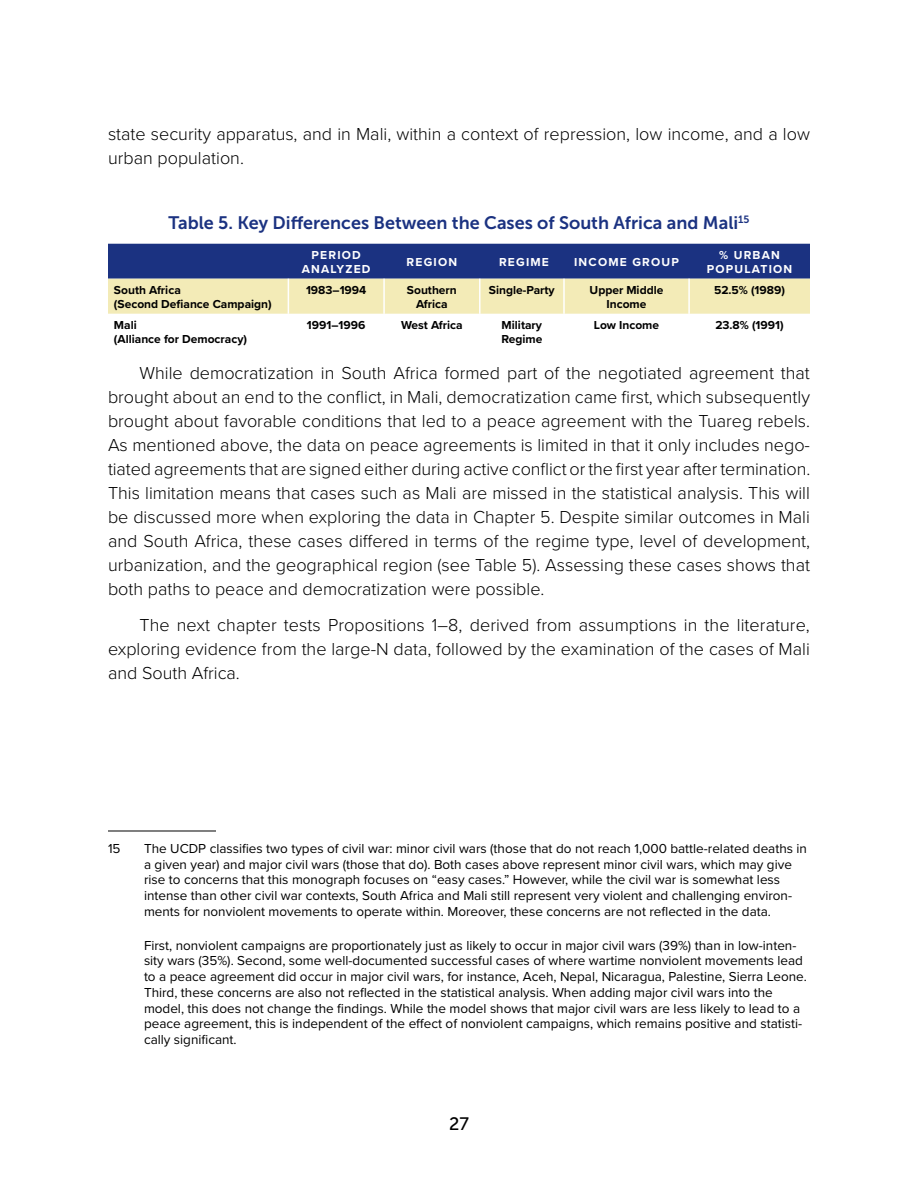
<style>
.page{position:relative;width:918px;height:1188px;background:#fff}
.page>*{position:absolute;margin:0;border:0;box-sizing:border-box;transform-origin:0 0}
.t1{font:300 18px/24px "Proxima Nova";color:#000}
.t2{font:18px "Museo Sans 700";color:#1b3281}
.t3{font:18px "Museo Sans 500";color:#000}
.t4{font:13.5px/15.8px "Proxima Nova";color:#000}
.t5{font:700 12px/13.5px "Proxima Nova";color:#000}
.t6{font:700 12px/13.5px "Proxima Nova";letter-spacing:.1em;color:#fff;text-align:center}
</style>
<div class="page">
<svg style="left:108px;top:244px;width:702px;height:70px;background:#878f9c"></svg>
<hr style="left:288px;top:279px;width:1px;height:35px;background:#fff">
<hr style="left:383px;top:279px;width:2px;height:35px;background:#fff">
<hr style="left:479px;top:279px;width:2px;height:35px;background:#fff">
<hr style="left:563px;top:279px;width:2px;height:35px;background:#fff">
<hr style="left:688px;top:279px;width:2px;height:35px;background:#fff">
<hr style="left:108px;top:831px;width:108px;height:1px;background:#000">
<h1 class="t1" style="left:108px;top:121px;width:704px">state security apparatus, and in Mali, within a context of repression, low income, and a low urban population.</h1>
<h1 class="t2" style="left:168px;top:212px;width:583px">Table 5. Key Differences Between the Cases of South Africa and Mali<sup>15</sup></h1>
<p class="t6" style="left:302px;top:248px;width:70px">PERIOD<br>ANALYZED</p>
<p class="t6" style="left:407px;top:255px;width:52px">REGION</p>
<p class="t6" style="left:499px;top:255px;width:51px">REGIME</p>
<p class="t6" style="left:574px;top:255px;width:106px">INCOME GROUP</p>
<p class="t6" style="left:707px;top:248px;width:87px">% URBAN<br>POPULATION</p>
<p class="t5" style="left:114px;top:283px;width:159px">South Africa<br>(Second Defiance Campaign)</p>
<p class="t5" style="left:306px;top:283px;width:62px">1983–1994</p>
<p class="t5" style="left:407px;top:283px;width:51px;text-align:center">Southern<br>Africa</p>
<p class="t5" style="left:489px;top:283px;width:67px">Single-Party</p>
<p class="t5" style="left:590px;top:283px;width:75px;text-align:center">Upper Middle<br>Income</p>
<p class="t5" style="left:714px;top:283px;width:72px">52.5% (1989)</p>
<p class="t5" style="left:114px;top:318px;width:135px">Mali<br>(Alliance for Democracy)</p>
<p class="t5" style="left:307px;top:318px;width:60px">1991–1996</p>
<p class="t5" style="left:401px;top:318px;width:63px">West Africa</p>
<p class="t5" style="left:501px;top:318px;width:42px">Military<br>Regime</p>
<p class="t5" style="left:594px;top:318px;width:67px">Low Income</p>
<p class="t5" style="left:715px;top:318px;width:70px">23.8% (1991)</p>
<p class="t1" style="left:108px;top:360px;width:704px;text-indent:32px">While democratization in South Africa formed part of the negotiated agreement that brought about an end to the conflict, in Mali, democratization came first, which subsequently brought about favorable conditions that led to a peace agreement with the Tuareg rebels.<br>As mentioned above, the data on peace agreements is limited in that it only includes nego&shy;tiated agreements that are signed either during active conflict or the first year after termination.<br>This limitation means that cases such as Mali are missed in the statistical analysis. This will be discussed more when exploring the data in Chapter 5. Despite similar outcomes in Mali and South Africa, these cases differed in terms of the regime type, level of development, urbanization, and the geographical region (see Table 5). Assessing these cases shows that both paths to peace and democratization were possible.</p>
<h1 class="t1" style="left:108px;top:612px;width:703px;text-align:justify;text-indent:32px">The next chapter tests Propositions 1–8, derived from assumptions in the literature, exploring evidence from the large-N data, followed by the examination of the cases of Mali and South Africa.</h1>
<p class="t4" style="left:108px;top:840px;width:14px">15</p>
<p class="t4" style="left:144px;top:840px;width:665px">The UCDP classifies two types of civil war: minor civil wars (those that do not reach 1,000 battle-related deaths in a given year) and major civil wars (those that do). Both cases above represent minor civil wars, which may give rise to concerns that this monograph focuses on “easy cases.” However, while the civil war is somewhat less intense than other civil war contexts, South Africa and Mali still represent very violent and challenging environ&shy;ments for nonviolent movements to operate within. Moreover, these concerns are not reflected in the data.</p>
<p class="t4" style="left:144px;top:937px;width:664px">First, nonviolent campaigns are proportionately just as likely to occur in major civil wars (39%) than in low-inten&shy;sity wars (35%). Second, some well-documented successful cases of where wartime nonviolent movements lead to a peace agreement did occur in major civil wars, for instance, Aceh, Nepal, Nicaragua, Palestine, Sierra Leone.<br>Third, these concerns are also not reflected in the statistical analysis. When adding major civil wars into the model, this does not change the findings. While the model shows that major civil wars are less likely to lead to a peace agreement, this is independent of the effect of nonviolent campaigns, which remains positive and statisti&shy;cally significant.</p>
<h1 class="t3" style="left:449px;top:1113px;width:21px">27</h1>
</div>
